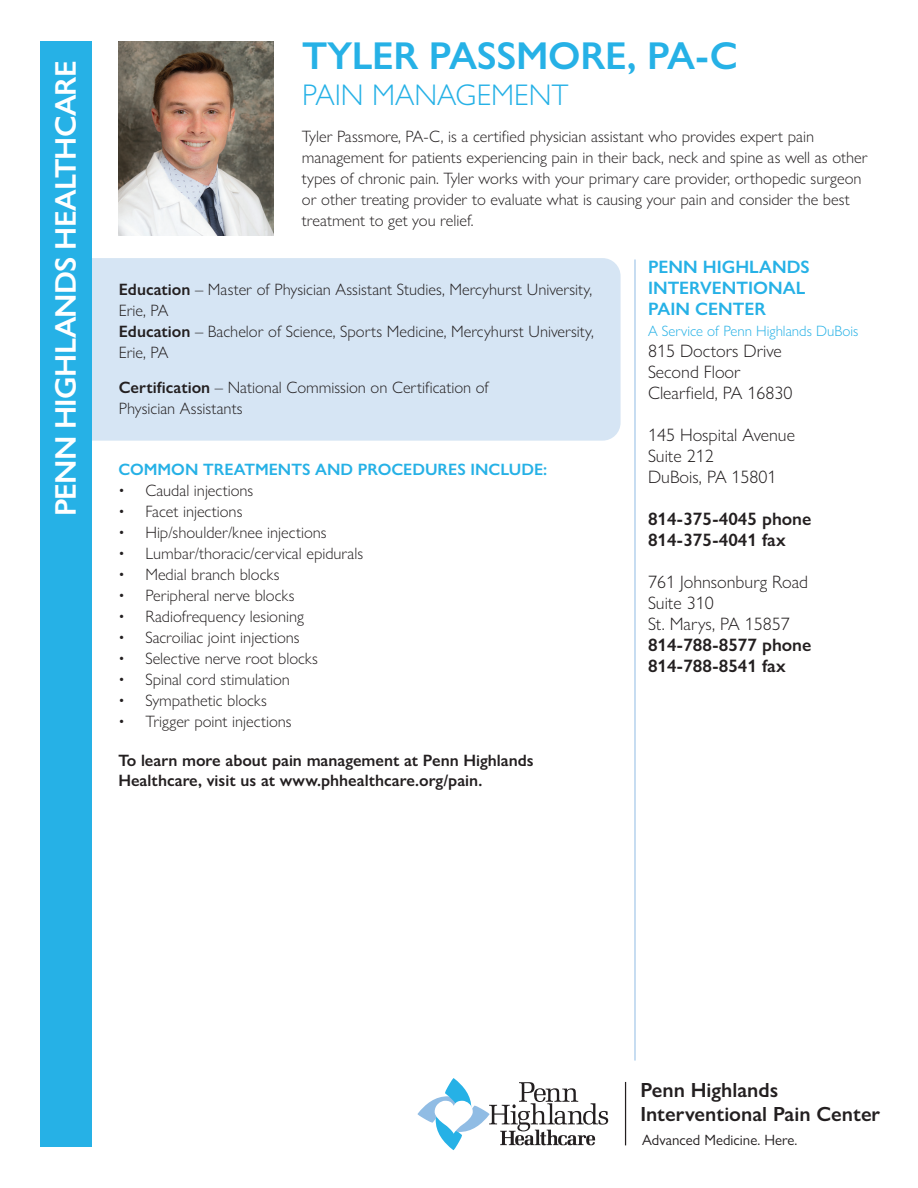
<style>
.page{position:relative;width:918px;height:1188px;background:#fff}
.page>*{position:absolute;margin:0;border:0;box-sizing:border-box;transform-origin:0 0}
.t1{font:600 39px "Gill Sans Nova";letter-spacing:-.01em;color:#26b1e6}
.t2{font:600 30px "Gill Sans Nova";letter-spacing:-.025em;color:#fff}
.t3{font:300 30px "Gill Sans Nova";color:#26b1e6}
.t4{font:600 20.55px/24.3px "Gill Sans Nova";color:#231f20}
.t5{font:300 18px/21px "Gill Sans Nova";color:#231f20}
.t6{font:600 18px/21px "Gill Sans Nova";color:#231f20}
.t7{font:600 18px/21px "Gill Sans Nova";color:#26b1e6}
.t8{font:300 16.5px/21px "Gill Sans Nova";color:#231f20}
.t9{font:600 16.5px/19.5px "Gill Sans Nova";color:#231f20}
.t10{font:600 16.5px "Gill Sans Nova";color:#26b1e6}
.t11{font:300 15px "Gill Sans Nova";color:#26b1e6}
.t12{font:15px "Gill Sans Nova";color:#231f20}
.s1{font-weight:600}
</style>
<div class="page">
<img style="left:119px;top:41px;width:154px;height:194px">
<div style="left:59px;top:258px;width:562px;height:183px;background:#d6e5f4;border-radius:18px"></div>
<div style="left:41px;top:41px;width:51px;height:1106px;background:#26b1e6"></div>
<hr style="left:635px;top:260px;width:1px;height:801px;background:#90bce4">
<svg style="left:417px;top:1078px;width:191px;height:73px"></svg>
<hr style="left:625px;top:1082px;width:1px;height:63px;background:#231f20">
<h2 class="t2" style="left:47px;top:516px;width:457px;rotate:-90deg">PENN HIGHLANDS HEALTHCARE</h2>
<h1 class="t1" style="left:302px;top:32px;width:437px">TYLER PASSMORE, PA-C</h1>
<h2 class="t3" style="left:302px;top:77px;width:268px">PAIN MANAGEMENT</h2>
<p class="t8" style="left:302px;top:125px;width:567px">Tyler Passmore, PA-C, is a certified physician assistant who provides expert pain management for patients experiencing pain in their back, neck and spine as well as other types of chronic pain. Tyler works with your primary care provider, orthopedic surgeon or other treating provider to evaluate what is causing your pain and consider the best treatment to get you relief.</p>
<p class="t8" style="left:119px;top:279px;width:477px"><span class="s1">Education</span> – Master of Physician Assistant Studies, Mercyhurst University, Erie, PA<br><span class="s1">Education</span> – Bachelor of Science, Sports Medicine, Mercyhurst University, Erie, PA</p>
<p class="t8" style="left:119px;top:376px;width:372px"><span class="s1">Certification</span> – National Commission on Certification of<br>Physician Assistants</p>
<p class="t10" style="left:118px;top:460px;width:430px">COMMON TREATMENTS AND PROCEDURES INCLUDE:</p>
<p class="t8" style="left:118px;top:480px;width:137px">• Caudal injections</p>
<p class="t8" style="left:118px;top:501px;width:126px">• Facet injections</p>
<p class="t8" style="left:118px;top:522px;width:210px">• Hip/shoulder/knee injections</p>
<p class="t8" style="left:118px;top:543px;width:246px">• Lumbar/thoracic/cervical epidurals</p>
<p class="t8" style="left:118px;top:564px;width:163px">• Medial branch blocks</p>
<p class="t8" style="left:118px;top:585px;width:178px">• Peripheral nerve blocks</p>
<p class="t8" style="left:118px;top:606px;width:187px">• Radiofrequency lesioning</p>
<p class="t8" style="left:118px;top:627px;width:183px">• Sacroiliac joint injections</p>
<p class="t8" style="left:118px;top:648px;width:201px">• Selective nerve root blocks</p>
<p class="t8" style="left:118px;top:669px;width:173px">• Spinal cord stimulation</p>
<p class="t8" style="left:118px;top:690px;width:150px">• Sympathetic blocks</p>
<p class="t8" style="left:118px;top:711px;width:175px">• Trigger point injections</p>
<p class="t9" style="left:118px;top:751px;width:417px">To learn more about pain management at Penn Highlands<br>Healthcare, visit us at www.phhealthcare.org/pain.</p>
<p class="t7" style="left:648px;top:256px;width:163px">PENN HIGHLANDS<br>INTERVENTIONAL<br>PAIN CENTER</p>
<p class="t11" style="left:648px;top:321px;width:212px">A Service of Penn Highlands DuBois</p>
<p class="t5" style="left:648px;top:340px;width:146px">815 Doctors Drive<br>Second Floor<br>Clearfield, PA 16830</p>
<p class="t5" style="left:648px;top:424px;width:148px">145 Hospital Avenue<br>Suite 212<br>DuBois, PA 15801</p>
<p class="t6" style="left:648px;top:508px;width:165px">814-375-4045 phone<br>814-375-4041 fax</p>
<p class="t5" style="left:648px;top:571px;width:162px">761 Johnsonburg Road<br>Suite 310<br>St. Marys, PA 15857</p>
<p class="t6" style="left:648px;top:634px;width:165px">814-788-8577 phone<br>814-788-8541 fax</p>
<p class="t4" style="left:640px;top:1078px;width:241px">Penn Highlands<br>Interventional Pain Center</p>
<p class="t12" style="left:642px;top:1131px;width:157px">Advanced Medicine. Here.</p>
</div>
